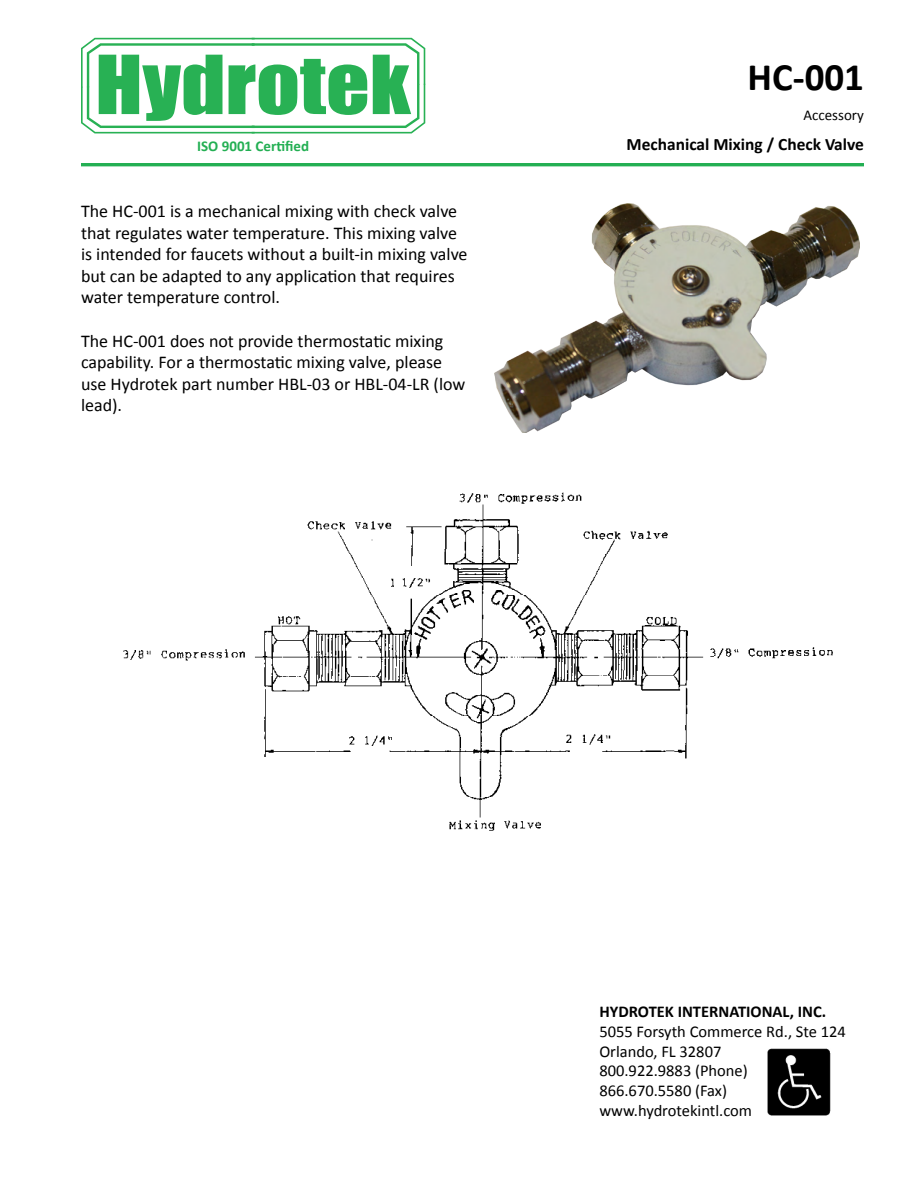
<style>
.page{position:relative;width:918px;height:1188px;background:#fff}
.page>*{position:absolute;margin:0;border:0;box-sizing:border-box;transform-origin:0 0}
.t1{font:700 39px "Calibri";color:#000}
.t2{font:18px/21.6px "Calibri";color:#000}
.t3{font:700 17.4px "Calibri";color:#000}
.t4{font:16.5px "Calibri";color:#000}
.t5{font:700 16.5px "Calibri";color:#000}
.t6{font:700 15px "Calibri";color:#23af53}
.t7{font:15px "Calibri";color:#000}
</style>
<div class="page">
<hr style="left:81px;top:163px;width:783px;height:3px;background:#23af53">
<svg style="left:81px;top:38px;width:344px;height:95px"></svg>
<img style="left:495px;top:203px;width:364px;height:229px">
<svg style="left:123px;top:636px;width:710px;height:40px"></svg>
<img style="left:768px;top:1049px;width:62px;height:67px">
<p class="t6" style="left:197px;top:136px;width:113px">ISO 9001 Certified</p>
<p class="t2" style="left:81px;top:200px;width:388px">The HC-001 is a mechanical mixing with check valve that regulates water temperature. This mixing valve is intended for faucets without a built-in mixing valve but can be adapted to any application that requires water temperature control.</p>
<p class="t2" style="left:81px;top:330px;width:386px">The HC-001 does not provide thermostatic mixing capability. For a thermostatic mixing valve, please use Hydrotek part number HBL-03 or HBL-04-LR (low lead).</p>
<p class="t1" style="left:748px;top:52px;width:118px">HC-001</p>
<p class="t7" style="left:803px;top:106px;width:62px">Accessory</p>
<p class="t3" style="left:627px;top:133px;width:239px">Mechanical Mixing / Check Valve</p>
<p class="t5" style="left:599px;top:1001px;width:228px">HYDROTEK INTERNATIONAL, INC.</p>
<p class="t4" style="left:599px;top:1021px;width:248px">5055 Forsyth Commerce Rd., Ste 124</p>
<p class="t4" style="left:599px;top:1041px;width:124px">Orlando, FL 32807</p>
<p class="t4" style="left:599px;top:1060px;width:150px">800.922.9883 (Phone)</p>
<p class="t4" style="left:599px;top:1080px;width:129px">866.670.5580 (Fax)</p>
<p class="t4" style="left:599px;top:1100px;width:154px">www.hydrotekintl.com</p>
</div>
